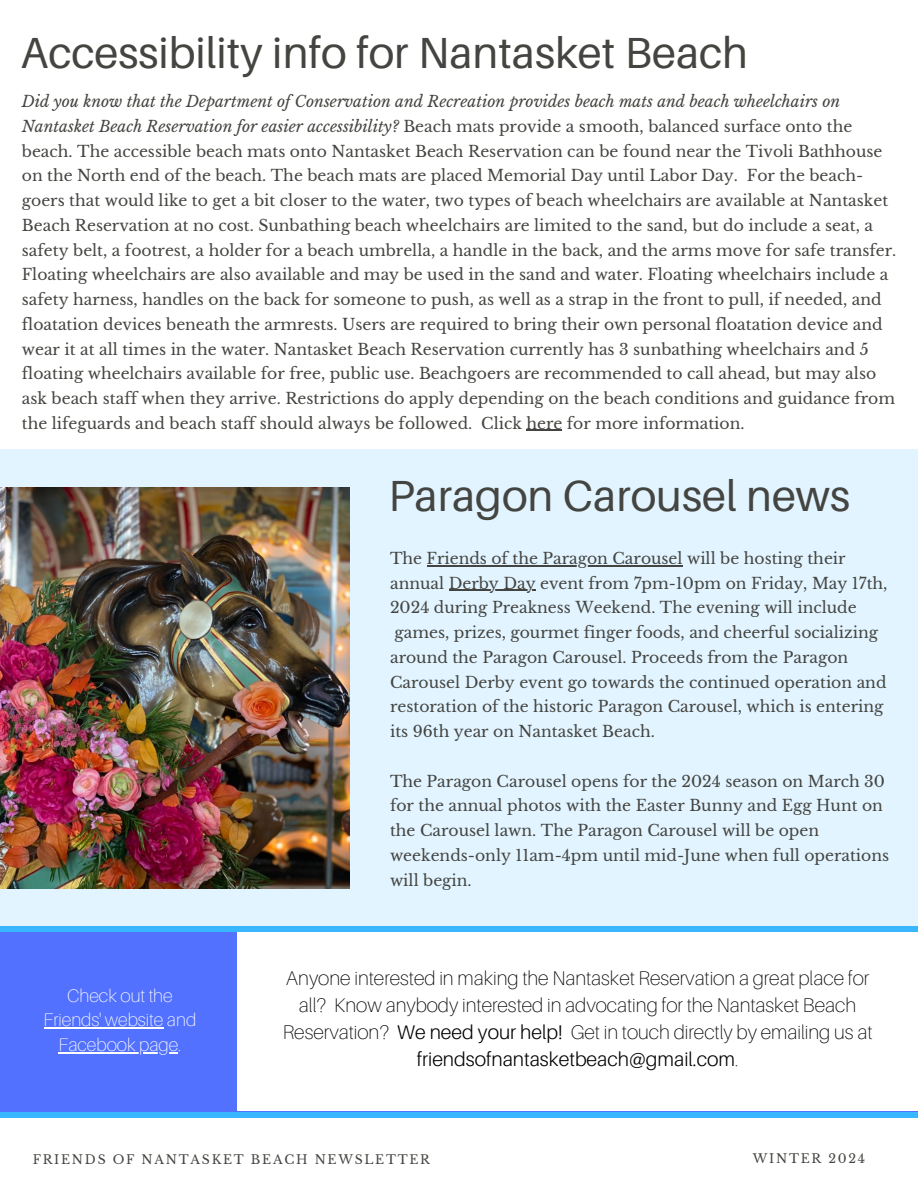
<style>
.page{position:relative;width:918px;height:1188px;background:#fff}
.page>*{position:absolute;margin:0;border:0;box-sizing:border-box;transform-origin:0 0}
.t1{font:43.65px "Aileron";color:#444440}
.t2{font:100 19.8px/27px "Aileron";color:#000;text-align:center}
.t3{font:100 18.15px/24.8px "Aileron";color:#fff;text-align:center}
.t4{font:15.6px/24.8px "Libre Baskerville";color:#444440}
.t5{font:12.45px "Libre Baskerville";letter-spacing:.14em;color:#444440}
.s1{font-style:italic}
.s2{font-weight:300}
</style>
<div class="page">
<div style="left:0;top:931px;width:918px;height:182px;background:#5271ff"></div>
<hr style="left:0;top:1113px;width:918px;height:4px;background:#38b6ff">
<div style="left:237px;top:895px;width:681px;height:216px;background:#fff"></div>
<hr style="left:0;top:927px;width:918px;height:4px;background:#38b6ff">
<div style="left:0;top:449px;width:918px;height:478px;background:#e1f4ff"></div>
<img style="left:0;top:488px;width:350px;height:400px">
<hr style="left:44px;top:1028px;width:119px;height:1px;background:#fff">
<hr style="left:59px;top:1052px;width:119px;height:1px;background:#fff">
<hr style="left:526px;top:430px;width:36px;height:1px;background:#444440">
<hr style="left:427px;top:565px;width:256px;height:1px;background:#444440">
<hr style="left:449px;top:590px;width:87px;height:1px;background:#444440">
<h1 class="t1" style="left:21px;top:26px;width:729px">Accessibility info for Nantasket Beach</h1>
<p class="t4" style="left:22px;top:89px;width:876px"><span class="s1">Did you know that the Department of Conservation and Recreation provides beach mats and beach wheelchairs on Nantasket Beach Reservation for easier accessibility?</span> Beach mats provide a smooth, balanced surface onto the beach. The accessible beach mats onto Nantasket Beach Reservation can be found near the Tivoli Bathhouse on the North end of the beach. The beach mats are placed Memorial Day until Labor Day. For the beach&shy;goers that would like to get a bit closer to the water, two types of beach wheelchairs are available at Nantasket Beach Reservation at no cost. Sunbathing beach wheelchairs are limited to the sand, but do include a seat, a safety belt, a footrest, a holder for a beach umbrella, a handle in the back, and the arms move for safe transfer.<br>Floating wheelchairs are also available and may be used in the sand and water. Floating wheelchairs include a safety harness, handles on the back for someone to push, as well as a strap in the front to pull, if needed, and floatation devices beneath the armrests. Users are required to bring their own personal floatation device and wear it at all times in the water. Nantasket Beach Reservation currently has 3 sunbathing wheelchairs and 5 floating wheelchairs available for free, public use. Beachgoers are recommended to call ahead, but may also ask beach staff when they arrive. Restrictions do apply depending on the beach conditions and guidance from the lifeguards and beach staff should always be followed. Click here for more information.</p>
<p class="t3" style="left:44px;top:983px;width:154px">Check out the<br>Friends' website and<br>Facebook page.</p>
<h1 class="t1" style="left:389px;top:469px;width:463px">Paragon Carousel news</h1>
<p class="t4" style="left:390px;top:546px;width:499px">The Friends of the Paragon Carousel will be hosting their annual Derby Day event from 7pm-10pm on Friday, May 17th, 2024 during Preakness Weekend. The evening will include games, prizes, gourmet finger foods, and cheerful socializing around the Paragon Carousel. Proceeds from the Paragon Carousel Derby event go towards the continued operation and restoration of the historic Paragon Carousel, which is entering its 96th year on Nantasket Beach.</p>
<p class="t4" style="left:390px;top:769px;width:501px">The Paragon Carousel opens for the 2024 season on March 30 for the annual photos with the Easter Bunny and Egg Hunt on the Carousel lawn. The Paragon Carousel will be open weekends-only 11am-4pm until mid-June when full operations will begin.</p>
<p class="t2" style="left:283px;top:964px;width:591px">Anyone interested in making the Nantasket Reservation a great place for all? Know anybody interested in advocating for the Nantasket Beach Reservation? <span class="s2">We need your help!</span> Get in touch directly by emailing us at <span class="s2">friendsofnantasketbeach@gmail.com</span>.</p>
<p class="t5" style="left:33px;top:1152px;width:399px">FRIENDS OF NANTASKET BEACH NEWSLETTER</p>
<p class="t5" style="left:753px;top:1151px;width:114px">WINTER 2024</p>
</div>
